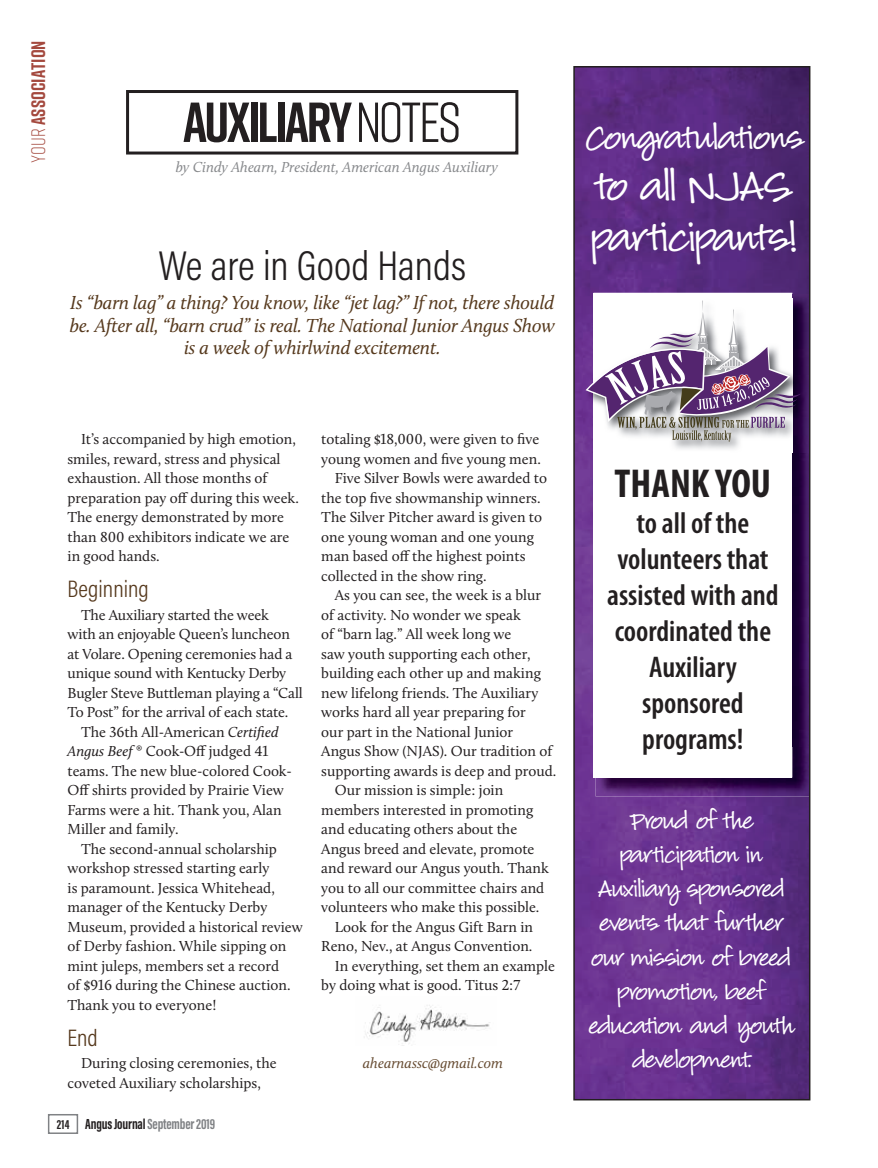
<style>
.page{position:relative;width:878px;height:1168px;background:#fff}
.page>*{position:absolute;margin:0;border:0;box-sizing:border-box;transform-origin:0 0}
.Column_Title{font:700 56.25px "Rift";letter-spacing:-.045em;color:#231f20}
.t1{font:49.5px/51px "Louisiana";letter-spacing:-.03em;color:#fff}
.Column_Headline{font:300 42px "Acumin Pro Cond";color:#231f20}
.t2{font:40.5px "Louisiana";letter-spacing:-.025em;color:#fff}
.t3{font:700 condensed 40.5px "Myriad Pro";color:#231f20}
.t4{font:600 condensed 30px/36px "Myriad Pro";color:#231f20;text-align:center}
.t5{font:28.5px/34.2px "Louisiana";letter-spacing:-.03em;color:#fff;text-align:center}
.Subhead{font:300 24px "Acumin Pro Cond";color:#56391d}
.T2_Deck{font:italic 19.5px/22.5px "Calluna";letter-spacing:-.01em;color:#56391d;text-align:center}
.t6{font:700 19.5px "Rift";letter-spacing:.005em;color:#a4493e}
.Body_Text{font:15px/19.5px "Calluna";color:#231f20}
.T2_byline{font:italic 15px "Calluna";color:#87898c}
.t7{font:700 15px "Acumin Pro Extra Cond";letter-spacing:-.01em;color:#808285}
.Body_Feature{font:italic 15px "Calluna";color:#674c32}
.s1{font-weight:300}
.s2{font-weight:400}
.s3{font-style:italic}
.s4{font-size:13.5px;color:#231f20}
.s5{color:#231f20}
</style>
<div class="page">
<img style="left:576px;top:69px;width:231px;height:1028px">
<img style="left:595px;top:746px;width:212px;height:50px">
<img style="left:792px;top:295px;width:15px;height:451px">
<div style="left:593px;top:293px;width:199px;height:484px;background:#fff"></div>
<img style="left:583px;top:299px;width:156px;height:153px">
<svg style="left:585px;top:301px;width:215px;height:140px"></svg>
<div style="left:573px;top:66px;width:237px;height:1034px;border:2px solid #231f20"></div>
<img style="left:364px;top:1005px;width:126px;height:41px">
<div style="left:126px;top:90px;width:392px;height:64px;border:3px solid #231f20"></div>
<div style="left:48px;top:1114px;width:30px;height:20px;border:2px solid #808285"></div>
<h3 class="t6" style="left:24px;top:163px;width:124px;rotate:-90deg"><span class="s1">Your</span> ASSOCIATION</h3>
<p class="Column_Title" style="left:183px;top:82px;width:280px">AUXILIARY <span class="s2">NOTES</span></p>
<p class="T2_byline" style="left:176px;top:158px;width:323px">by Cindy Ahearn, President, American Angus Auxiliary</p>
<p class="Column_Headline" style="left:158px;top:239px;width:309px">We are in Good Hands</p>
<p class="T2_Deck" style="left:70px;top:291px;width:486px">Is “barn lag” a thing? You know, like “jet lag?” If not, there should be. After all, “barn crud” is real. The National Junior Angus Show is a week of whirlwind excitement.</p>
<p class="t2" style="left:586px;top:118px;width:219px">Congratulations</p>
<p class="t1" style="left:592px;top:166px;width:206px">to all NJAS participants!</p>
<p class="Body_Text" style="left:68px;top:429px;width:233px;text-indent:14px">It’s accompanied by high emotion, smiles, reward, stress and physical exhaustion. All those months of preparation pay off during this week.<br>The energy demonstrated by more than 800 exhibitors indicate we are in good hands.</p>
<p class="Subhead" style="left:68px;top:573px;width:83px">Beginning</p>
<p class="Body_Text" style="left:68px;top:605px;width:237px;text-indent:14px">The Auxiliary started the week<br>with an enjoyable Queen’s luncheon at Volare. Opening ceremonies had a unique sound with Kentucky Derby Bugler Steve Buttleman playing a “Call To Post” for the arrival of each state.</p>
<p class="Body_Text" style="left:68px;top:722px;width:226px;text-indent:14px">The 36th All-American <span class="s3">Certified<br>Angus Beef</span> ® Cook-Off judged 41 teams. The new blue-colored Cook-<br>Off shirts provided by Prairie View<br>Farms were a hit. Thank you, Alan<br>Miller and family.</p>
<p class="Body_Text" style="left:68px;top:839px;width:237px;text-indent:14px">The second-annual scholarship workshop stressed starting early<br>is paramount. Jessica Whitehead, manager of the Kentucky Derby<br>Museum, provided a historical review of Derby fashion. While sipping on mint juleps, members set a record<br>of $916 during the Chinese auction.<br>Thank you to everyone!</p>
<p class="Subhead" style="left:68px;top:1022px;width:32px">End</p>
<p class="Body_Text" style="left:68px;top:1053px;width:211px;text-indent:14px">During closing ceremonies, the coveted Auxiliary scholarships,</p>
<p class="t7" style="left:57px;top:1115px;width:160px"><span class="s4">214</span> <span class="s5">Angus Journal</span> September 2019</p>
<p class="Body_Text" style="left:321px;top:429px;width:221px">totaling $18,000, were given to five young women and five young men.</p>
<p class="Body_Text" style="left:321px;top:468px;width:227px;text-indent:14px">Five Silver Bowls were awarded to the top five showmanship winners.<br>The Silver Pitcher award is given to one young woman and one young man based off the highest points collected in the show ring.</p>
<p class="Body_Text" style="left:321px;top:585px;width:236px;text-indent:14px">As you can see, the week is a blur of activity. No wonder we speak<br>of “barn lag.” All week long we<br>saw youth supporting each other, building each other up and making new lifelong friends. The Auxiliary works hard all year preparing for<br>our part in the National Junior<br>Angus Show (NJAS). Our tradition of supporting awards is deep and proud.</p>
<p class="Body_Text" style="left:321px;top:780px;width:229px;text-indent:14px">Our mission is simple: join members interested in promoting and educating others about the<br>Angus breed and elevate, promote and reward our Angus youth. Thank you to all our committee chairs and volunteers who make this possible.</p>
<p class="Body_Text" style="left:321px;top:917px;width:213px;text-align:right">Look for the Angus Gift Barn in<br>Reno, Nev., at Angus Convention.</p>
<p class="Body_Text" style="left:321px;top:956px;width:235px;text-indent:14px">In everything, set them an example by doing what is good. Titus 2:7</p>
<p class="t3" style="left:614px;top:458px;width:158px">THANK YOU</p>
<p class="t4" style="left:607px;top:505px;width:173px">to all of the volunteers that assisted with and coordinated the<br>Auxiliary sponsored programs!</p>
<p class="t5" style="left:589px;top:807px;width:207px">Proud of the participation in<br>Auxiliary sponsored events that further our mission of breed promotion, beef education and youth</p>
<p class="Body_Feature" style="left:363px;top:1054px;width:142px">ahearnassc@gmail.com</p>
<p class="t5" style="left:632px;top:1046px;width:121px">development.</p>
</div>
